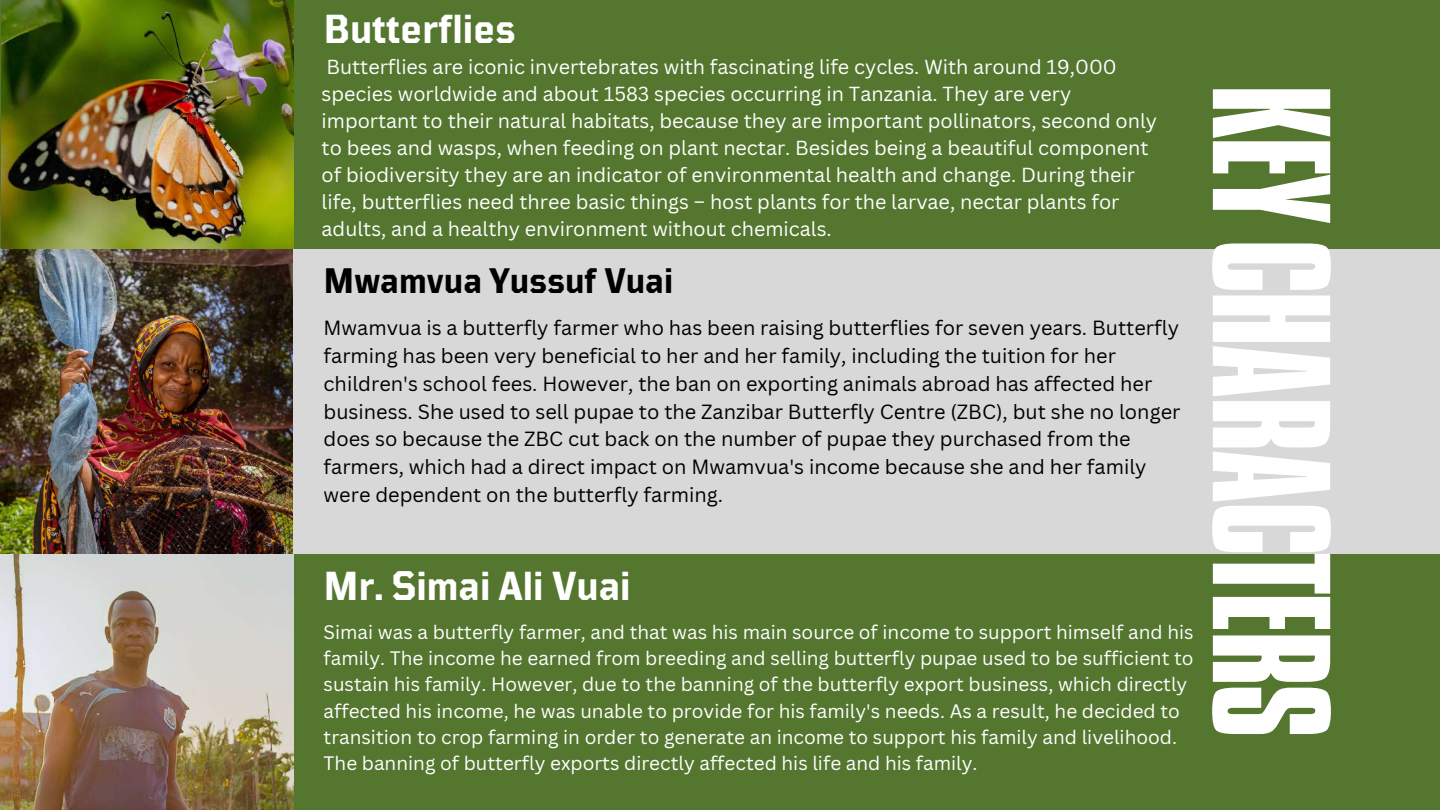
<style>
.page{position:relative;width:1440px;height:810px;background:#d8d8d8}
.page>*{position:absolute;margin:0;border:0;box-sizing:border-box;transform-origin:0 0}
.t1{font:144.5px "Aka Acid GR Compacta";letter-spacing:-.02em;color:#fff}
.t2{font:700 40.2px "TT Mussels";color:#fff}
.t3{font:700 35.2px "TT Mussels";color:#000}
.t4{font:20px/27.8px "Canva Sans";color:#000}
.t5{font:19.8px/27px "Canva Sans";color:#fff}
.t6{font:19px/26.2px "Canva Sans";color:#fff}
</style>
<div class="page">
<div style="left:0;top:0;width:1440px;height:249px;background:#54762f"></div>
<div style="left:0;top:555px;width:1440px;height:255px;background:#54762f"></div>
<img style="left:0;top:0;width:293px;height:810px">
<h2 class="t2" style="left:324px;top:8px;width:194px">Butterflies</h2>
<p class="t5" style="left:322px;top:53px;width:837px">Butterflies are iconic invertebrates with fascinating life cycles. With around 19,000 species worldwide and about 1583 species occurring in Tanzania. They are very important to their natural habitats, because they are important pollinators, second only to bees and wasps, when feeding on plant nectar. Besides being a beautiful component of biodiversity they are an indicator of environmental health and change. During their life, butterflies need three basic things – host plants for the larvae, nectar plants for adults, and a healthy environment without chemicals.</p>
<h3 class="t3" style="left:324px;top:263px;width:351px">Mwamvua Yussuf Vuai</h3>
<p class="t4" style="left:324px;top:314px;width:858px">Mwamvua is a butterfly farmer who has been raising butterflies for seven years. Butterfly farming has been very beneficial to her and her family, including the tuition for her children's school fees. However, the ban on exporting animals abroad has affected her business. She used to sell pupae to the Zanzibar Butterfly Centre (ZBC), but she no longer does so because the ZBC cut back on the number of pupae they purchased from the farmers, which had a direct impact on Mwamvua's income because she and her family were dependent on the butterfly farming.</p>
<h2 class="t2" style="left:324px;top:566px;width:309px">Mr. Simai Ali Vuai</h2>
<p class="t6" style="left:324px;top:618px;width:872px">Simai was a butterfly farmer, and that was his main source of income to support himself and his family. The income he earned from breeding and selling butterfly pupae used to be sufficient to sustain his family. However, due to the banning of the butterfly export business, which directly affected his income, he was unable to provide for his family's needs. As a result, he decided to transition to crop farming in order to generate an income to support his family and livelihood.<br>The banning of butterfly exports directly affected his life and his family.</p>
<h1 class="t1" style="left:1327px;top:84px;width:656px;rotate:90deg">KEYCHARACTERS</h1>
</div>
